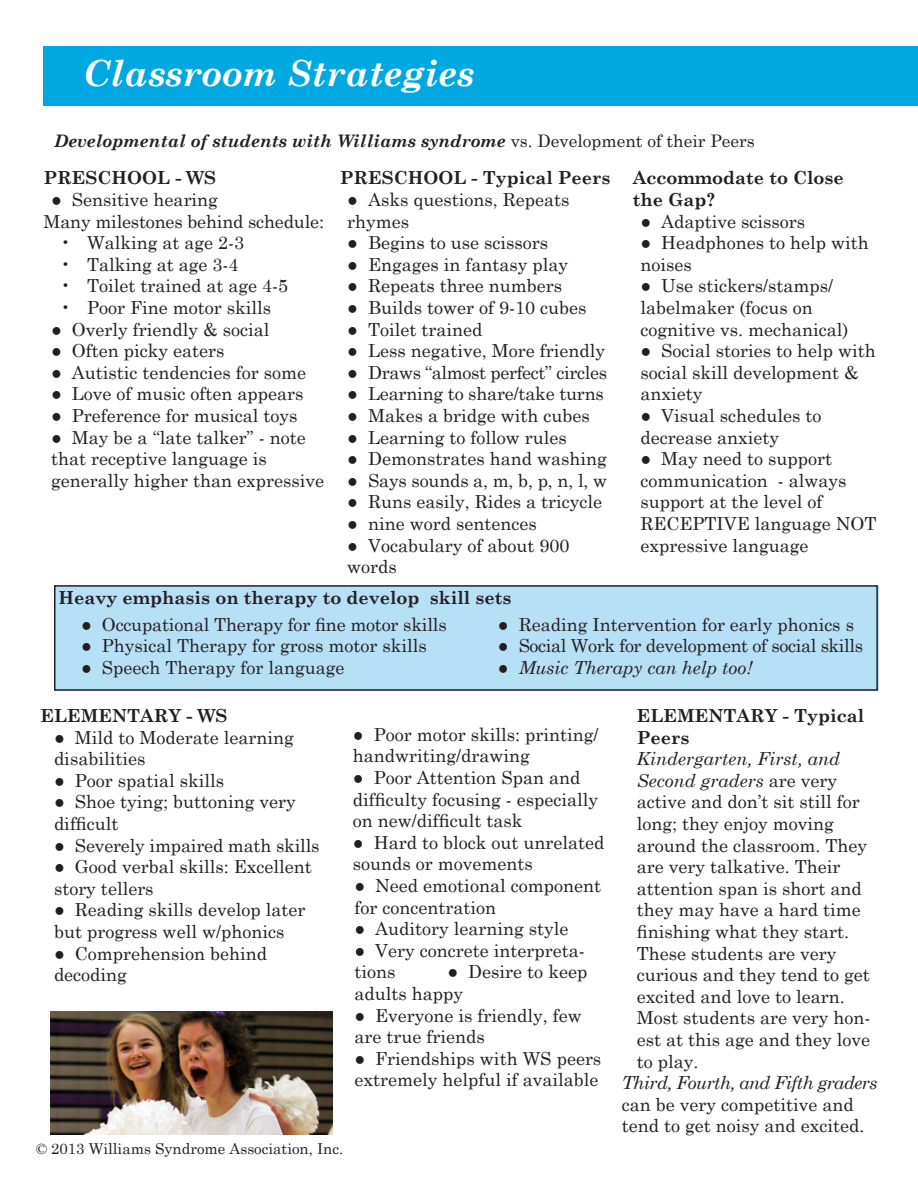
<style>
.page{position:relative;width:918px;height:1188px;background:#fff}
.page>*{position:absolute;margin:0;border:0;box-sizing:border-box;transform-origin:0 0}
.t1{font:italic 700 36px "Century Schoolbook";color:#fff}
.t2{font:18px/21.6px "Century Schoolbook";color:#231f20}
.t3{font:700 18px/21.6px "Century Schoolbook";color:#231f20}
.t4{font:18px "Century Schoolbook";letter-spacing:-.02em;color:#231f20}
.t5{font:italic 18px "Century Schoolbook";color:#231f20}
.t6{font:italic 700 17.25px "Century Schoolbook";color:#231f20}
.t7{font:15px "Century Schoolbook";color:#231f20}
.s1{font-weight:400;font-style:normal}
.s2{font-style:normal}
.s3{font-style:italic}
</style>
<div class="page">
<div style="left:44px;top:46px;width:874px;height:59px;background:#00a8e2"></div>
<div style="left:54px;top:613px;width:825px;height:78px;background:#b6e0f5"></div>
<div style="left:54px;top:587px;width:825px;height:26px;background:#b6e0f5"></div>
<div style="left:54px;top:585px;width:824px;height:106px;border:2px solid #231f20"></div>
<img style="left:50px;top:1011px;width:282px;height:124px">
<p class="t1" style="left:83px;top:46px;width:393px">Classroom Strategies</p>
<p class="t6" style="left:54px;top:127px;width:702px">Developmental of students with Williams syndrome <span class="s1">vs. Development of their Peers</span></p>
<p class="t3" style="left:44px;top:166px;width:174px">PRESCHOOL - WS</p>
<p class="t2" style="left:51px;top:187px;width:168px">● Sensitive hearing</p>
<p class="t2" style="left:44px;top:209px;width:282px">Many milestones behind schedule:</p>
<p class="t2" style="left:60px;top:230px;width:186px">• Walking at age 2-3</p>
<p class="t2" style="left:60px;top:252px;width:180px">• Talking at age 3-4</p>
<p class="t2" style="left:60px;top:274px;width:230px">• Toilet trained at age 4-5</p>
<p class="t2" style="left:60px;top:295px;width:213px">• Poor Fine motor skills</p>
<p class="t2" style="left:51px;top:317px;width:220px">● Overly friendly &amp; social</p>
<p class="t2" style="left:51px;top:338px;width:175px">● Often picky eaters</p>
<p class="t2" style="left:51px;top:360px;width:257px">● Autistic tendencies for some</p>
<p class="t2" style="left:51px;top:382px;width:254px">● Love of music often appears</p>
<p class="t2" style="left:51px;top:403px;width:248px">● Preference for musical toys</p>
<p class="t2" style="left:51px;top:425px;width:256px">● May be a “late talker” - note that receptive language is</p>
<p class="t2" style="left:51px;top:468px;width:275px">generally higher than expressive</p>
<p class="t3" style="left:340px;top:166px;width:272px">PRESCHOOL - Typical Peers</p>
<p class="t2" style="left:347px;top:187px;width:224px">● Asks questions, Repeats</p>
<p class="t2" style="left:347px;top:209px;width:63px">rhymes</p>
<p class="t2" style="left:347px;top:230px;width:202px">● Begins to use scissors</p>
<p class="t2" style="left:347px;top:252px;width:222px">● Engages in fantasy play</p>
<p class="t2" style="left:347px;top:274px;width:216px">● Repeats three numbers</p>
<p class="t2" style="left:347px;top:295px;width:241px">● Builds tower of 9-10 cubes</p>
<p class="t2" style="left:347px;top:317px;width:137px">● Toilet trained</p>
<p class="t2" style="left:347px;top:338px;width:259px">● Less negative, More friendly</p>
<p class="t4" style="left:347px;top:357px;width:261px">● Draws “almost perfect” circles</p>
<p class="t2" style="left:347px;top:382px;width:258px">● Learning to share/take turns</p>
<p class="t2" style="left:347px;top:403px;width:244px">● Makes a bridge with cubes</p>
<p class="t2" style="left:347px;top:425px;width:221px">● Learning to follow rules</p>
<p class="t2" style="left:347px;top:446px;width:261px">● Demonstrates hand washing</p>
<p class="t2" style="left:347px;top:468px;width:261px">● Says sounds a, m, b, p, n, l, w</p>
<p class="t2" style="left:347px;top:490px;width:256px">● Runs easily, Rides a tricycle</p>
<p class="t2" style="left:347px;top:511px;width:191px">● nine word sentences</p>
<p class="t2" style="left:347px;top:533px;width:224px">● Vocabulary of about 900 words</p>
<p class="t3" style="left:58px;top:586px;width:454px">Heavy emphasis on therapy to develop skill sets</p>
<p class="t3" style="left:633px;top:166px;width:213px">Accommodate to Close the Gap?</p>
<p class="t2" style="left:640px;top:209px;width:166px">● Adaptive scissors</p>
<p class="t2" style="left:640px;top:230px;width:230px">● Headphones to help with noises</p>
<p class="t2" style="left:640px;top:274px;width:194px">● Use stickers/stamps/</p>
<p class="t2" style="left:640px;top:295px;width:174px">labelmaker (focus on</p>
<p class="t2" style="left:640px;top:317px;width:210px">cognitive vs. mechanical)</p>
<p class="t2" style="left:640px;top:338px;width:237px">● Social stories to help with social skill development &amp; anxiety</p>
<p class="t2" style="left:640px;top:403px;width:183px">● Visual schedules to</p>
<p class="t2" style="left:640px;top:425px;width:140px">decrease anxiety</p>
<p class="t2" style="left:640px;top:446px;width:193px">● May need to support</p>
<p class="t2" style="left:640px;top:468px;width:208px">communication - always support at the level of</p>
<p class="t2" style="left:640px;top:511px;width:238px">RECEPTIVE language NOT expressive language</p>
<p class="t2" style="left:81px;top:612px;width:367px">● Occupational Therapy for fine motor skills</p>
<p class="t2" style="left:81px;top:633px;width:347px">● Physical Therapy for gross motor skills</p>
<p class="t2" style="left:81px;top:655px;width:265px">● Speech Therapy for language</p>
<p class="t2" style="left:498px;top:612px;width:358px">● Reading Intervention for early phonics s</p>
<p class="t4" style="left:498px;top:631px;width:367px">● Social Work for development of social skills</p>
<p class="t5" style="left:498px;top:654px;width:256px"><span class="s2">●</span> Music Therapy can help too!</p>
<p class="t3" style="left:40px;top:704px;width:188px">ELEMENTARY - WS</p>
<p class="t2" style="left:54px;top:725px;width:241px">● Mild to Moderate learning</p>
<p class="t2" style="left:54px;top:746px;width:93px">disabilities</p>
<p class="t2" style="left:54px;top:768px;width:172px">● Poor spatial skills</p>
<p class="t2" style="left:54px;top:790px;width:243px">● Shoe tying; buttoning very difficult</p>
<p class="t2" style="left:54px;top:833px;width:267px">● Severely impaired math skills</p>
<p class="t2" style="left:54px;top:854px;width:259px">● Good verbal skills: Excellent story tellers</p>
<p class="t2" style="left:54px;top:898px;width:253px">● Reading skills develop later but progress well w/phonics</p>
<p class="t2" style="left:54px;top:941px;width:215px">● Comprehension behind decoding</p>
<p class="t2" style="left:353px;top:722px;width:247px">● Poor motor skills: printing/ handwriting/drawing</p>
<p class="t2" style="left:353px;top:765px;width:247px">● Poor Attention Span and difficulty focusing - especially on new/difficult task</p>
<p class="t2" style="left:353px;top:830px;width:253px">● Hard to block out unrelated sounds or movements</p>
<p class="t2" style="left:354px;top:873px;width:248px">● Need emotional component for concentration</p>
<p class="t2" style="left:354px;top:916px;width:216px">● Auditory learning style</p>
<p class="t2" style="left:354px;top:938px;width:232px">● Very concrete interpreta&shy;tions</p>
<p class="t2" style="left:354px;top:960px;width:234px;text-indent:93px">● Desire to keep adults happy</p>
<p class="t2" style="left:354px;top:1003px;width:229px">● Everyone is friendly, few are true friends</p>
<p class="t2" style="left:354px;top:1046px;width:248px">● Friendships with WS peers extremely helpful if available</p>
<p class="t7" style="left:36px;top:1136px;width:309px">© 2013 Williams Syndrome Association, Inc.</p>
<p class="t3" style="left:637px;top:704px;width:229px">ELEMENTARY - Typical<br>Peers</p>
<p class="t5" style="left:637px;top:745px;width:205px">Kindergarten, First, and</p>
<p class="t2" style="left:637px;top:768px;width:232px"><span class="s3">Second graders</span> are very active and don’t sit still for long; they enjoy moving around the classroom. They are very talkative. Their attention span is short and they may have a hard time finishing what they start.<br>These students are very</p>
<p class="t2" style="left:637px;top:962px;width:235px">curious and they tend to get excited and love to learn.<br>Most students are very hon&shy;est at this age and they love to play.</p>
<p class="t2" style="left:622px;top:1070px;width:257px"><span class="s3">Third, Fourth, and Fifth graders </span>can be very competitive and tend to get noisy and excited.</p>
</div>
